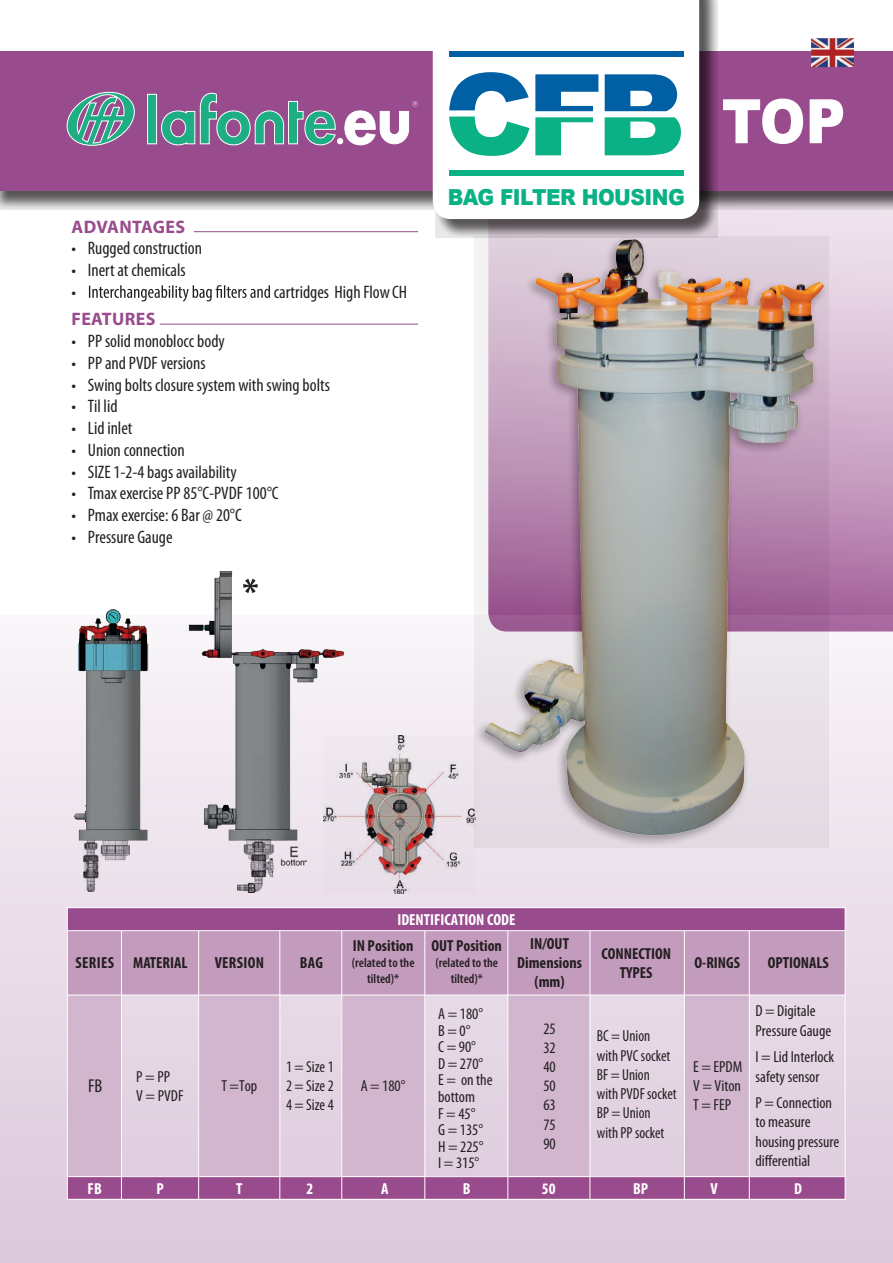
<style>
.page{position:relative;width:893px;height:1263px;background:#fff}
.page>*{position:absolute;margin:0;border:0;box-sizing:border-box;transform-origin:0 0}
.t1{font:900 22.05px "Arial";letter-spacing:-.025em;color:#09b185;scale:.91 1}
.t2{font:condensed 18.75px "Myriad Pro";color:#231f20}
.t3{font:condensed 18.15px/21.8px "Myriad Pro";color:#231f20}
.t4{font:700 18.15px "Myriad Pro";letter-spacing:.02em;color:#994c8d}
.t5{font:condensed 16.05px/19.2px "Myriad Pro";color:#231f20}
.t6{font:700 condensed 16.05px/19.2px "Myriad Pro";color:#231f20;text-align:center}
.t7{font:condensed 16.05px/19.2px "Myriad Pro";color:#231f20;scale:.94 1}
.t8{font:700 condensed 16.05px "Myriad Pro";color:#fff}
.t9{font:700 condensed 16.05px "Myriad Pro";letter-spacing:.02em;color:#231f20}
.t10{font:600 condensed 13.2px/15.8px "Myriad Pro";color:#231f20;text-align:center}
</style>
<div class="page">
<svg style="left:718px;top:210px;width:175px;height:405px;background:#d3b2ce"></svg>
<div style="left:0;top:615px;width:893px;height:648px;background:linear-gradient(to bottom,#f6f0f5,#ddcbdc)"></div>
<svg style="left:0;top:191px;width:893px;height:19px;background:#938f91"></svg>
<div style="left:0;top:51px;width:893px;height:140px;background:#994c8d"></div>
<svg style="left:435px;top:0;width:283px;height:238px;background:#7c6a78"></svg>
<svg style="left:433px;top:0;width:266px;height:219px"></svg>
<svg style="left:89px;top:285px;width:181px;height:17px"></svg>
<hr style="left:194px;top:231px;width:224px;height:1px;background:#994c8d">
<div style="left:449px;top:51px;width:235px;height:6px;background:#015fa4"></div>
<div style="left:449px;top:170px;width:235px;height:6px;background:#09b185"></div>
<svg style="left:723px;top:99px;width:120px;height:45px"></svg>
<svg style="left:474px;top:236px;width:355px;height:611px"></svg>
<img style="left:485px;top:239px;width:339px;height:596px">
<svg style="left:449px;top:72px;width:80px;height:38px;background:#6ca2ca"></svg>
<svg style="left:449px;top:117px;width:80px;height:39px;background:#6bd0b5"></svg>
<svg style="left:605px;top:117px;width:76px;height:38px;background:#37bf9c"></svg>
<svg style="left:605px;top:74px;width:72px;height:37px;background:#2d7bb4"></svg>
<svg style="left:535px;top:74px;width:63px;height:37px;background:#4087ba"></svg>
<svg style="left:535px;top:117px;width:58px;height:38px;background:#81d7c0"></svg>
<img style="left:811px;top:39px;width:43px;height:27px">
<svg style="left:66px;top:91px;width:69px;height:55px"></svg>
<div style="left:148px;top:94px;width:9px;height:50px;background:#1dae84"></div>
<div style="left:147px;top:94px;width:10px;height:50px;border:1px solid #fff"></div>
<svg style="left:161px;top:93px;width:257px;height:52px"></svg>
<hr style="left:160px;top:324px;width:258px;height:1px;background:#994c8d">
<img style="left:324px;top:735px;width:152px;height:158px">
<img style="left:26px;top:571px;width:360px;height:272px">
<svg style="left:243px;top:579px;width:15px;height:14px"></svg>
<img style="left:238px;top:840px;width:68px;height:52px">
<img style="left:84px;top:840px;width:46px;height:51px">
<div style="left:67px;top:1176px;width:778px;height:23px;background:#994c8d"></div>
<div style="left:199px;top:995px;width:81px;height:181px;background:#d1b6ce"></div>
<div style="left:342px;top:995px;width:83px;height:181px;background:#d1b6ce"></div>
<div style="left:508px;top:995px;width:81px;height:181px;background:#d1b6ce"></div>
<div style="left:684px;top:995px;width:65px;height:181px;background:#d1b6ce"></div>
<div style="left:67px;top:995px;width:54px;height:181px;background:#d1b6ce"></div>
<div style="left:67px;top:931px;width:778px;height:64px;background:#c39bbd"></div>
<hr style="left:121px;top:931px;width:1px;height:268px;background:#fff">
<hr style="left:198px;top:931px;width:1px;height:268px;background:#fff">
<hr style="left:279px;top:931px;width:1px;height:268px;background:#fff">
<hr style="left:341px;top:931px;width:1px;height:268px;background:#fff">
<hr style="left:424px;top:931px;width:1px;height:268px;background:#fff">
<hr style="left:507px;top:931px;width:1px;height:268px;background:#fff">
<hr style="left:589px;top:931px;width:1px;height:268px;background:#fff">
<hr style="left:684px;top:931px;width:1px;height:268px;background:#fff">
<hr style="left:749px;top:931px;width:1px;height:268px;background:#fff">
<div style="left:67px;top:908px;width:778px;height:22px;background:#994c8d"></div>
<hr style="left:67px;top:994px;width:778px;height:1px;background:#fff">
<hr style="left:67px;top:1176px;width:778px;height:1px;background:#fff">
<hr style="left:67px;top:930px;width:778px;height:1px;background:#fff">
<p class="t4" style="left:72px;top:216px;width:115px">ADVANTAGES</p>
<p class="t3" style="left:71px;top:238px;width:132px">• Rugged construction</p>
<p class="t3" style="left:71px;top:260px;width:116px">• Inert at chemicals •</p>
<p class="t3" style="left:274px;top:281px;width:135px">cartridges High FlowCH</p>
<p class="t4" style="left:72px;top:309px;width:86px">FEATURES</p>
<p class="t3" style="left:71px;top:331px;width:155px">• PP solid monoblocc body</p>
<p class="t3" style="left:71px;top:352px;width:136px">• PP and PVDF versions</p>
<p class="t3" style="left:71px;top:374px;width:260px">• Swing bolts closure system with swing bolts</p>
<p class="t3" style="left:71px;top:396px;width:48px">• Til lid</p>
<p class="t3" style="left:71px;top:417px;width:63px">• Lid inlet</p>
<p class="t3" style="left:71px;top:439px;width:115px">• Union connection</p>
<p class="t3" style="left:71px;top:461px;width:167px">• SIZE 1-2-4 bags availability</p>
<p class="t3" style="left:71px;top:483px;width:209px">• Tmax exercise PP 85°C-PVDF 100°C •<br>•</p>
<p class="t3" style="left:88px;top:504px;width:155px">Pmax exercise: 6 Bar @ 20°C<br>Pressure Gauge</p>
<p class="t1" style="left:448px;top:181px;width:262px">BAG FILTER HOUSING</p>
<p class="t8" style="left:397px;top:911px;width:119px">IDENTIFICATION CODE</p>
<p class="t6" style="left:517px;top:934px;width:66px">IN/OUT<br>Dimensions (mm)</p>
<p class="t6" style="left:431px;top:936px;width:72px">OUT Position</p>
<p class="t10" style="left:435px;top:955px;width:64px">(related to the tilted)*</p>
<p class="t6" style="left:601px;top:944px;width:71px">CONNECTION<br>TYPES</p>
<p class="t6" style="left:353px;top:936px;width:62px">IN Position</p>
<p class="t10" style="left:352px;top:955px;width:64px">(related to the tilted)*</p>
<p class="t6" style="left:133px;top:953px;width:56px">MATERIAL</p>
<p class="t9" style="left:215px;top:954px;width:51px">VERSION</p>
<p class="t6" style="left:300px;top:953px;width:25px">BAG</p>
<p class="t6" style="left:76px;top:953px;width:40px">SERIES</p>
<p class="t6" style="left:694px;top:953px;width:47px">O-RINGS</p>
<p class="t6" style="left:768px;top:953px;width:63px">OPTIONALS</p>
<p class="t2" style="left:88px;top:1075px;width:16px">FB</p>
<p class="t5" style="left:136px;top:1067px;width:49px">P = PP<br>V = PVDF</p>
<p class="t5" style="left:221px;top:1076px;width:38px">T =Top</p>
<p class="t5" style="left:286px;top:1057px;width:49px;text-align:justify">1 = Size 1<br>2 = Size 2<br>4 = Size 4</p>
<p class="t5" style="left:361px;top:1076px;width:46px">A = 180°</p>
<p class="t5" style="left:438px;top:1006px;width:56px;line-height:16.6px">A = 180°<br>B = 0°<br>C = 90°<br>D = 270°<br>E = on the bottom<br>F = 45°<br>G = 135°<br>H = 225°<br>I = 315°</p>
<p class="t5" style="left:543px;top:1019px;width:14px;text-align:justify">25<br>32<br>40<br>50<br>63<br>75<br>90</p>
<p class="t7" style="left:597px;top:1027px;width:86px">BC = Union<br>with PVC socket<br>BF = Union<br>with PVDF socket<br>BP = Union<br>with PP socket</p>
<p class="t5" style="left:693px;top:1057px;width:51px;text-align:justify">E = EPDM V = Viton T = FEP</p>
<p class="t5" style="left:755px;top:1002px;width:77px">D = Digitale<br>Pressure Gauge</p>
<p class="t5" style="left:755px;top:1048px;width:80px">I = Lid Interlock safety sensor</p>
<p class="t5" style="left:755px;top:1094px;width:85px">P = Connection to measure housing pressure differential</p>
<p class="t8" style="left:88px;top:1179px;width:16px">FB</p>
<p class="t8" style="left:157px;top:1179px;width:9px">P</p>
<p class="t8" style="left:236px;top:1179px;width:8px">T</p>
<p class="t8" style="left:306px;top:1179px;width:8px">2</p>
<p class="t8" style="left:381px;top:1179px;width:9px">A</p>
<p class="t8" style="left:463px;top:1179px;width:9px">B</p>
<p class="t8" style="left:542px;top:1179px;width:15px">50</p>
<p class="t8" style="left:633px;top:1179px;width:17px">BP</p>
<p class="t8" style="left:711px;top:1179px;width:9px">V</p>
<p class="t8" style="left:794px;top:1179px;width:9px">D</p>
</div>
